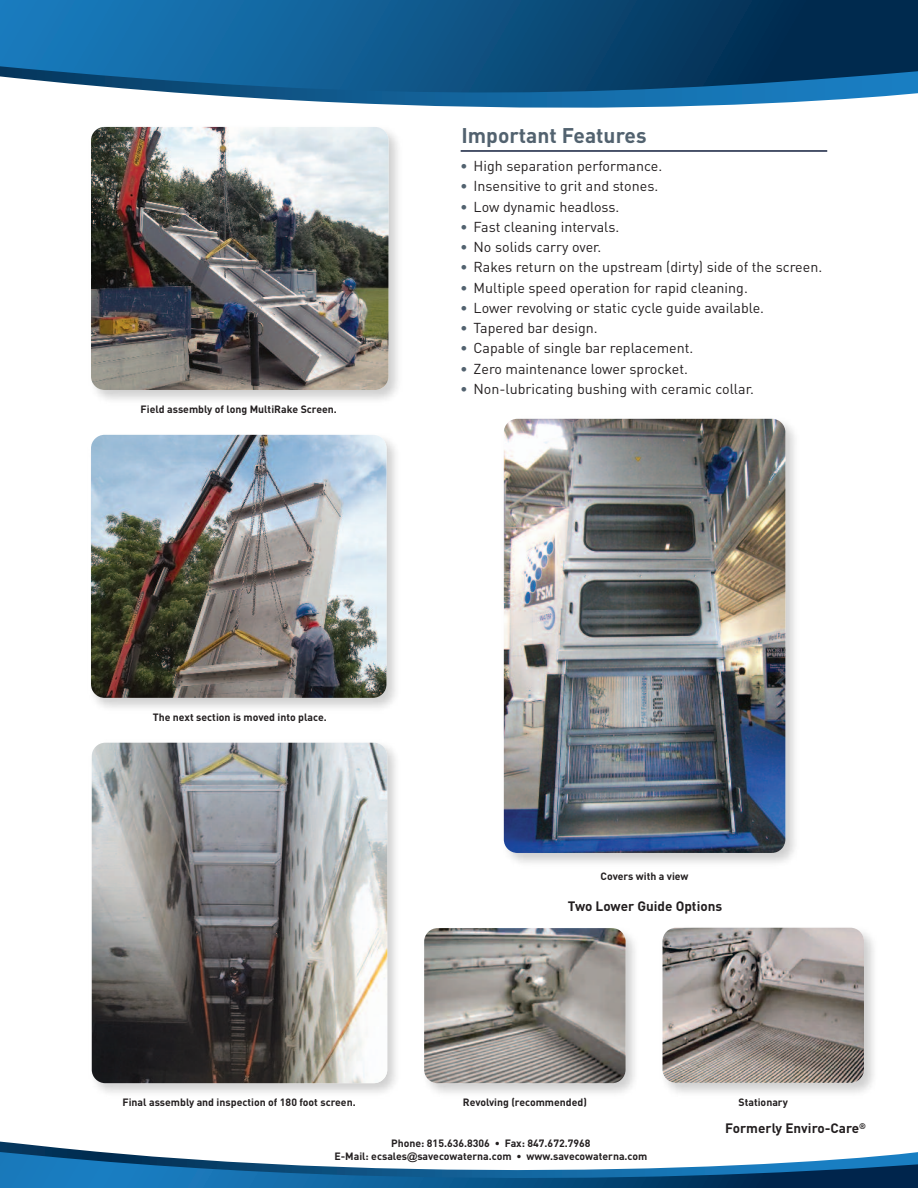
<style>
.page{position:relative;width:918px;height:1188px;background:#fff}
.page>*{position:absolute;margin:0;border:0;box-sizing:border-box;transform-origin:0 0}
.t1{font:700 21px "DIN";color:#52626f}
.t2{font:14.25px "DIN";color:#231f20}
.t3{font:700 13.5px "DIN";color:#231f20}
.t4{font:700 10.5px/12.6px "DIN";color:#231f20;text-align:center}
.s1{font-weight:700;color:#52626f}
.s2{font-family:"Arial"}
</style>
<div class="page">
<svg style="left:0;top:0;width:918px;height:17px;background:#0d5385"></svg>
<svg style="left:0;top:17px;width:918px;height:91px;background:#246492"></svg>
<svg style="left:0;top:1141px;width:918px;height:47px"></svg>
<img style="left:91px;top:742px;width:305px;height:351px">
<img style="left:92px;top:743px;width:295px;height:340px;border-radius:14px">
<img style="left:91px;top:435px;width:296px;height:263px;border-radius:14px">
<img style="left:91px;top:126px;width:307px;height:274px">
<img style="left:91px;top:127px;width:297px;height:263px;border-radius:14px">
<img style="left:424px;top:928px;width:202px;height:155px;border-radius:14px">
<img style="left:503px;top:418px;width:292px;height:445px">
<img style="left:504px;top:419px;width:281px;height:434px;border-radius:14px">
<img style="left:663px;top:928px;width:201px;height:155px;border-radius:14px">
<hr style="left:461px;top:150px;width:366px;height:2px;background:#131f3d">
<p class="t4" style="left:141px;top:403px;width:198px">Field assembly of long MultiRake Screen.</p>
<h1 class="t1" style="left:461px;top:123px;width:187px">Important Features</h1>
<p class="t2" style="left:461px;top:158px;width:203px"><span class="s1">•</span> High separation performance.</p>
<p class="t2" style="left:461px;top:178px;width:199px"><span class="s1">•</span> Insensitive to grit and stones.</p>
<p class="t2" style="left:461px;top:198px;width:160px"><span class="s1">•</span> Low dynamic headloss.</p>
<p class="t2" style="left:461px;top:219px;width:160px"><span class="s1">•</span> Fast cleaning intervals.</p>
<p class="t2" style="left:461px;top:239px;width:142px"><span class="s1">•</span> No solids carry over.</p>
<p class="t2" style="left:461px;top:259px;width:363px"><span class="s1">•</span> Rakes return on the upstream (dirty) side of the screen.</p>
<p class="t2" style="left:461px;top:279px;width:289px"><span class="s1">•</span> Multiple speed operation for rapid cleaning.</p>
<p class="t2" style="left:461px;top:300px;width:305px"><span class="s1">•</span> Lower revolving or static cycle guide available.</p>
<p class="t2" style="left:461px;top:320px;width:139px"><span class="s1">•</span> Tapered bar design.</p>
<p class="t2" style="left:461px;top:340px;width:234px"><span class="s1">•</span> Capable of single bar replacement.</p>
<p class="t2" style="left:461px;top:360px;width:229px"><span class="s1">•</span> Zero maintenance lower sprocket.</p>
<p class="t2" style="left:461px;top:381px;width:295px"><span class="s1">•</span> Non-lubricating bushing with ceramic collar.</p>
<p class="t4" style="left:153px;top:711px;width:176px">The next section is moved into place.</p>
<p class="t4" style="left:123px;top:1096px;width:235px">Final assembly and inspection of 180 foot screen.</p>
<p class="t4" style="left:601px;top:870px;width:90px">Covers with a view</p>
<p class="t3" style="left:568px;top:898px;width:156px">Two Lower Guide Options</p>
<p class="t4" style="left:463px;top:1096px;width:126px">Revolving (recommended)</p>
<p class="t4" style="left:739px;top:1096px;width:51px">Stationary</p>
<p class="t3" style="left:725px;top:1121px;width:142px">Formerly Enviro-Care<sup>®</sup></p>
<p class="t4" style="left:334px;top:1137px;width:314px">Phone: 815.636.8306 • Fax: 847.672.7968<br>E-Mail: ecsales<span class="s2">@</span>savecowaterna.com • www.savecowaterna.com</p>
</div>
